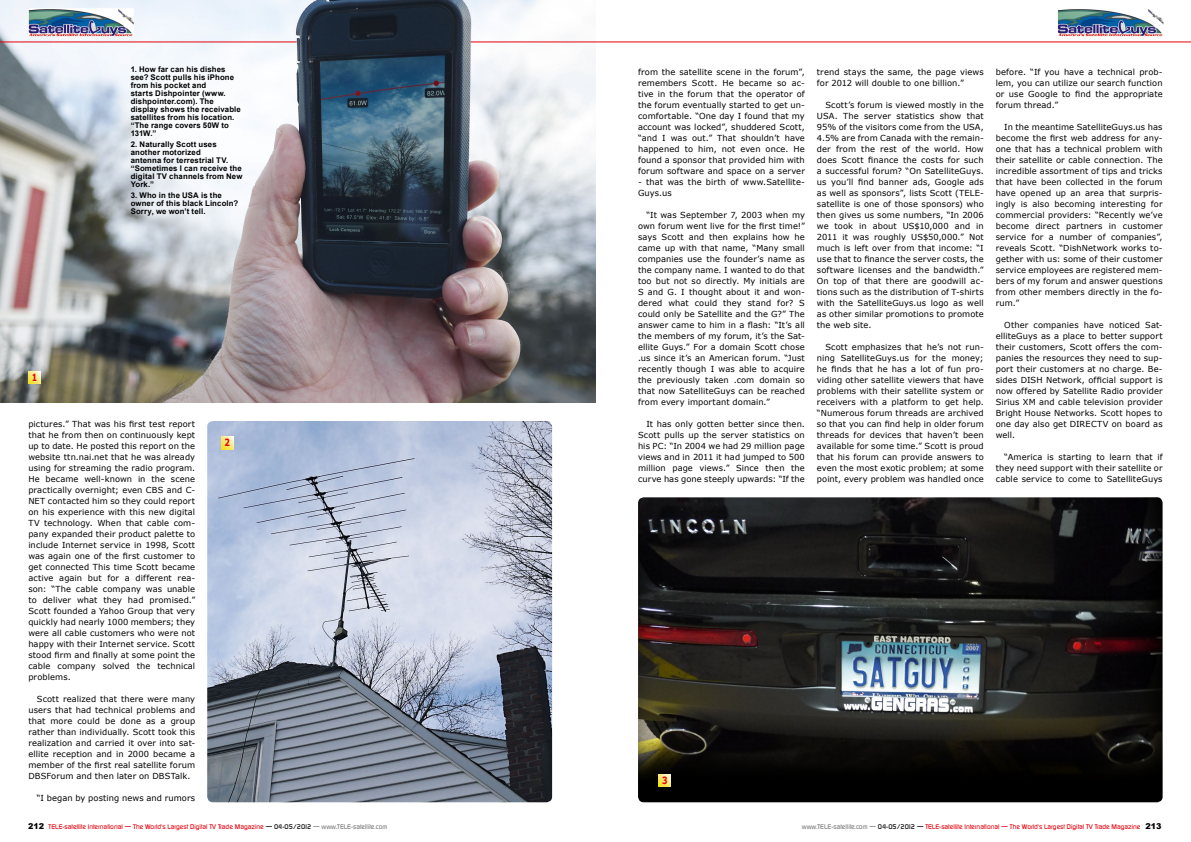
<style>
.page{position:relative;width:1191px;height:842px;background:#fff}
.page>*{position:absolute;margin:0;border:0;box-sizing:border-box;transform-origin:0 0}
.t1{font:700 10px "Verdana";color:#e3020a;scale:.77 1}
.t2{font:8.3px/11px "Verdana";letter-spacing:.01em;color:#000;text-align:justify}
.t3{font:700 7.8px/8px "Arial";letter-spacing:.02em;color:#000}
.t4{font:500 6.5px "Digital";color:#e3000b}
.s1{font-family:"Arial";font-weight:900;font-size:8px;color:#000}
.s2{color:#000}
.s3{color:#7a7b7a}
</style>
<div class="page">
<img style="left:207px;top:421px;width:345px;height:381px">
<img style="left:0;top:0;width:595px;height:402px">
<hr style="left:0;top:42px;width:297px;height:1px;background:#e3000b">
<hr style="left:471px;top:42px;width:720px;height:1px;background:#e3000b">
<svg style="left:28px;top:371px;width:13px;height:13px"></svg>
<svg style="left:221px;top:437px;width:12px;height:12px"></svg>
<svg style="left:638px;top:497px;width:525px;height:305px;background:#222221"></svg>
<svg style="left:658px;top:774px;width:13px;height:12px"></svg>
<img style="left:1057px;top:9px;width:106px;height:27px">
<img style="left:28px;top:8px;width:106px;height:28px">
<p class="t1" style="left:32px;top:370px;width:9px">1</p>
<p class="t3" style="left:131px;top:65px;width:112px">1. How far can his dishes see? Scott pulls his iPhone from his pocket and<br>starts Dishpointer (www. dishpointer.com). The display shows the receivable satellites from his location. “The range covers 50W to<br>131W.”</p>
<p class="t3" style="left:131px;top:140px;width:113px">2. Naturally Scott uses another motorized<br>antenna for terrestrial TV. “Sometimes I can receive the digital TV channels from New<br>York.”</p>
<p class="t3" style="left:131px;top:191px;width:109px">3. Who in the USA is the owner of this black Lincoln?<br>Sorry, we won’t tell.</p>
<p class="t2" style="left:28px;top:419px;width:168px">pictures.” That was his first test report that he from then on continuously kept up to date. He posted this report on the website ttn.nai.net that he was already using for streaming the radio program.<br>He became well-known in the scene practically overnight; even CBS and C-NET contacted him so they could report on his experience with this new digital TV technology. When that cable com&shy;pany expanded their product palette to include Internet service in 1998, Scott was again one of the first customer to get connected This time Scott became active again but for a different rea&shy;son: “The cable company was unable to deliver what they had promised.” Scott founded a Yahoo Group that very quickly had nearly 1000 members; they were all cable customers who were not happy with their Internet service. Scott stood firm and finally at some point the cable company solved the technical problems.</p>
<p class="t2" style="left:28px;top:694px;width:168px;text-indent:9px">Scott realized that there were many users that had technical problems and that more could be done as a group rather than individually. Scott took this realization and carried it over into sat&shy;ellite reception and in 2000 became a member of the first real satellite forum DBSForum and then later on DBSTalk.</p>
<p class="t2" style="left:37px;top:793px;width:160px">“I began by posting news and rumors</p>
<p class="t1" style="left:224px;top:436px;width:9px">2</p>
<p class="t2" style="left:638px;top:67px;width:168px">from the satellite scene in the forum”, remembers Scott. He became so ac&shy;tive in the forum that the operator of the forum eventually started to get un&shy;comfortable. “One day I found that my account was locked”, shuddered Scott, “and I was out.” That shouldn’t have happened to him, not even once. He found a sponsor that provided him with forum software and space on a server</p>
<p class="t2" style="left:638px;top:177px;width:168px">- that was the birth of www.Satellite-<br>Guys.us</p>
<p class="t2" style="left:638px;top:210px;width:168px;text-indent:9px">“It was September 7, 2003 when my own forum went live for the first time!” says Scott and then explains how he came up with that name, “Many small companies use the founder’s name as the company name. I wanted to do that too but not so directly. My initials are S and G. I thought about it and won&shy;dered what could they stand for? S could only be Satellite and the G?” The answer came to him in a flash: “It’s all the members of my forum, it’s the Sat&shy;ellite Guys.” For a domain Scott chose .us since it’s an American forum. “Just recently though I was able to acquire the previously taken .com domain so that now SatelliteGuys can be reached from every important domain.”</p>
<p class="t2" style="left:638px;top:419px;width:168px;text-indent:9px">It has only gotten better since then.<br>Scott pulls up the server statistics on his PC: “In 2004 we had 29 million page views and in 2011 it had jumped to 500 million page views.” Since then the curve has gone steeply upwards: “If the</p>
<p class="t2" style="left:817px;top:67px;width:168px">trend stays the same, the page views for 2012 will double to one billion.”</p>
<p class="t2" style="left:817px;top:100px;width:168px;text-indent:9px">Scott’s forum is viewed mostly in the USA. The server statistics show that 95% of the visitors come from the USA, 4.5% are from Canada with the remain&shy;der from the rest of the world. How does Scott finance the costs for such a successful forum? “On SatelliteGuys. us you’ll find banner ads, Google ads as well as sponsors”, lists Scott (TELE&shy;satellite is one of those sponsors) who then gives us some numbers, “In 2006 we took in about US$10,000 and in 2011 it was roughly US$50,000.” Not much is left over from that income: “I use that to finance the server costs, the software licenses and the bandwidth.” On top of that there are goodwill ac&shy;tions such as the distribution of T-shirts with the SatelliteGuys.us logo as well as other similar promotions to promote the web site.</p>
<p class="t2" style="left:817px;top:342px;width:168px;text-indent:9px">Scott emphasizes that he’s not run&shy;ning SatelliteGuys.us for the money; he finds that he has a lot of fun pro&shy;viding other satellite viewers that have problems with their satellite system or receivers with a platform to get help. “Numerous forum threads are archived so that you can find help in older forum threads for devices that haven’t been available for some time.” Scott is proud that his forum can provide answers to even the most exotic problem; at some point, every problem was handled once</p>
<p class="t2" style="left:995px;top:67px;width:168px">before. “If you have a technical prob&shy;lem, you can utilize our search function or use Google to find the appropriate forum thread.”</p>
<p class="t2" style="left:995px;top:122px;width:168px;text-indent:9px">In the meantime SatelliteGuys.us has become the first web address for any&shy;one that has a technical problem with their satellite or cable connection. The incredible assortment of tips and tricks that have been collected in the forum have opened up an area that surpris&shy;ingly is also becoming interesting for commercial providers: “Recently we’ve become direct partners in customer service for a number of companies”, reveals Scott. “DishNetwork works to&shy;gether with us: some of their customer service employees are registered mem&shy;bers of my forum and answer questions from other members directly in the fo&shy;rum.”</p>
<p class="t2" style="left:995px;top:320px;width:168px;text-indent:9px">Other companies have noticed Sat&shy;elliteGuys as a place to better support their customers, Scott offers the com&shy;panies the resources they need to sup&shy;port their customers at no charge. Be&shy;sides DISH Network, official support is now offered by Satellite Radio provider Sirius XM and cable television provider Bright House Networks. Scott hopes to one day also get DIRECTV on board as well.</p>
<p class="t2" style="left:995px;top:452px;width:168px;text-indent:9px">“America is starting to learn that if they need support with their satellite or cable service to come to SatelliteGuys</p>
<p class="t1" style="left:662px;top:773px;width:9px">3</p>
<p class="t4" style="left:28px;top:823px;width:361px"><span class="s1">212</span> TELE-satellite International — The World‘s Largest Digital TV Trade Magazine <span class="s2">— 04-05/2012</span> <span class="s3">— www.TELE-satellite.com</span></p>
<p class="t4" style="left:802px;top:823px;width:361px"><span class="s3">www.TELE-satellite.com —</span> <span class="s2">04-05/2012 —</span> TELE-satellite International — The World‘s Largest Digital TV Trade Magazine <span class="s1">213</span></p>
</div>
